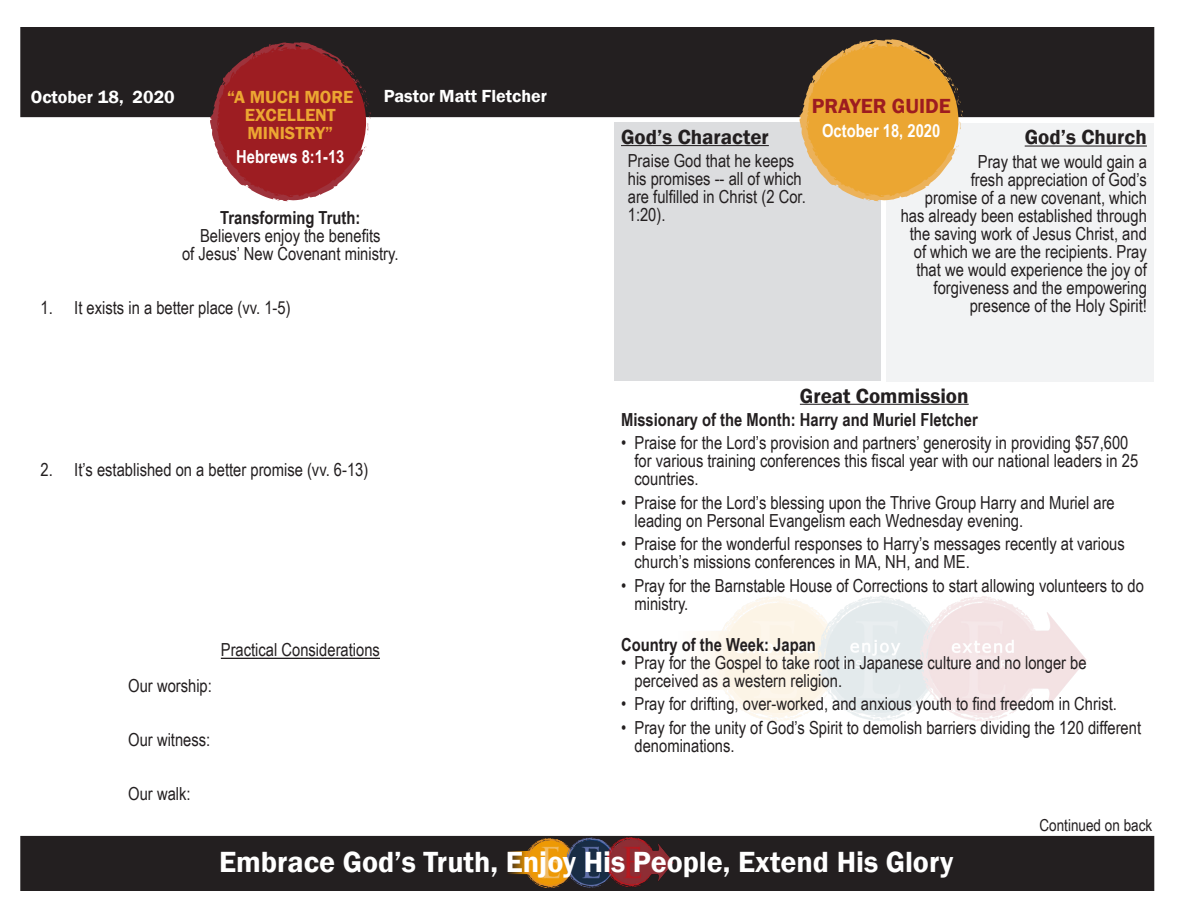
<style>
.page{position:relative;width:1188px;height:918px;background:#fff}
.page>*{position:absolute;margin:0;border:0;box-sizing:border-box;transform-origin:0 0}
.t1{font:600 30px "Franklin Gothic";color:#fff}
.Bulliten_Body_Headin{font:600 21px "Franklin Gothic";color:#231f20}
.Bulliten_Body_Headin-2{font:600 21px "Franklin Gothic";color:#9d1c20}
.Bulliten_Body{font:18px/18px "Arial Narrow";color:#231f20}
.Bulliten_Body_Headin-3{font:700 18px "Arial Narrow";color:#231f20}
.Bulliten_Body-2{font:700 18px "Arial Narrow";color:#231f20}
.Bulliten_Body-3{font:600 18px "Franklin Gothic";color:#fff}
.Bulliten_Body-4{font:600 18px/18px "Franklin Gothic";color:#eca632;text-align:center}
.Bulliten_Body-5{font:700 18px "Arial Narrow";color:#fff}
.Bulliten_Body-6{font:16.5px "Arial Narrow";color:#231f20}
</style>
<div class="page">
<img style="left:706px;top:596px;width:380px;height:126px">
<div style="left:887px;top:123px;width:267px;height:258px;background:#f2f3f4"></div>
<hr style="left:1025px;top:146px;width:122px;height:1px;background:#231f20">
<div style="left:614px;top:123px;width:267px;height:258px;background:#dcdddf"></div>
<hr style="left:621px;top:145px;width:148px;height:1px;background:#231f20">
<div style="left:21px;top:28px;width:1133px;height:88px;background:#231f20"></div>
<div style="left:20px;top:27px;width:1134px;height:90px;border:2px solid #231f20"></div>
<hr style="left:221px;top:658px;width:159px;height:1px;background:#231f20">
<hr style="left:800px;top:404px;width:169px;height:1px;background:#231f20">
<div style="left:21px;top:837px;width:1133px;height:53px;background:#231f20"></div>
<div style="left:20px;top:836px;width:1134px;height:55px;border:2px solid #231f20"></div>
<img style="left:504px;top:835px;width:170px;height:56px">
<svg style="left:209px;top:42px;width:162px;height:159px"></svg>
<svg style="left:799px;top:39px;width:165px;height:162px"></svg>
<p class="Bulliten_Body-3" style="left:31px;top:86px;width:145px">October 18, 2020</p>
<p class="Bulliten_Body-3" style="left:384px;top:85px;width:165px">Pastor Matt Fletcher</p>
<p class="Bulliten_Body-4" style="left:227px;top:89px;width:128px">“A MUCH MORE<br>EXCELLENT<br>MINISTRY”</p>
<p class="Bulliten_Body-5" style="left:236px;top:143px;width:110px">Hebrews 8:1-13</p>
<p class="Bulliten_Body_Headin" style="left:621px;top:124px;width:149px">God’s Character</p>
<p class="Bulliten_Body" style="left:628px;top:151px;width:180px">Praise God that he keeps his promises -- all of which are fulfilled in Christ (2 Cor.</p>
<p class="Bulliten_Body-2" style="left:220px;top:204px;width:142px">Transforming Truth:</p>
<p class="Bulliten_Body" style="left:628px;top:205px;width:39px">1:20).</p>
<p class="Bulliten_Body" style="left:200px;top:226px;width:182px">Believers enjoy the benefits</p>
<p class="Bulliten_Body" style="left:182px;top:244px;width:218px">of Jesus’ New Covenant ministry.</p>
<p class="Bulliten_Body" style="left:41px;top:298px;width:252px">1. It exists in a better place (vv. 1-5)</p>
<p class="Bulliten_Body_Headin-2" style="left:812px;top:94px;width:140px">PRAYER GUIDE</p>
<p class="Bulliten_Body-5" style="left:822px;top:117px;width:120px">October 18, 2020</p>
<p class="Bulliten_Body_Headin" style="left:1025px;top:125px;width:124px">God’s Church</p>
<p class="Bulliten_Body" style="left:901px;top:152px;width:248px;text-align:right">Pray that we would gain a<br>fresh appreciation of God’s<br>promise of a new covenant, which has already been established through the saving work of Jesus Christ, and of which we are the recipients. Pray that we would experience the joy of forgiveness and the empowering presence of the Holy Spirit!</p>
<p class="Bulliten_Body" style="left:41px;top:460px;width:329px">2. It’s established on a better promise (vv. 6-13)</p>
<p class="Bulliten_Body" style="left:128px;top:676px;width:85px">Our worship:</p>
<p class="Bulliten_Body" style="left:128px;top:730px;width:84px">Our witness:</p>
<p class="Bulliten_Body" style="left:221px;top:640px;width:161px">Practical Considerations</p>
<p class="Bulliten_Body" style="left:128px;top:784px;width:64px">Our walk:</p>
<p class="Bulliten_Body_Headin" style="left:800px;top:383px;width:170px">Great Commission</p>
<p class="Bulliten_Body_Headin-3" style="left:621px;top:406px;width:358px">Missionary of the Month: Harry and Muriel Fletcher</p>
<p class="Bulliten_Body" style="left:635px;top:433px;width:505px;text-indent:-14px">• Praise for the Lord’s provision and partners’ generosity in providing $57,600 for various training conferences this fiscal year with our national leaders in 25 countries.</p>
<p class="Bulliten_Body" style="left:635px;top:493px;width:482px;text-indent:-14px">• Praise for the Lord’s blessing upon the Thrive Group Harry and Muriel are leading on Personal Evangelism each Wednesday evening.</p>
<p class="Bulliten_Body" style="left:635px;top:534px;width:492px;text-indent:-14px">• Praise for the wonderful responses to Harry’s messages recently at various church’s missions conferences in MA, NH, and ME.</p>
<p class="Bulliten_Body" style="left:635px;top:576px;width:511px;text-indent:-14px">• Pray for the Barnstable House of Corrections to start allowing volunteers to do ministry.</p>
<p class="Bulliten_Body-2" style="left:621px;top:631px;width:196px">Country of the Week: Japan</p>
<p class="Bulliten_Body" style="left:635px;top:653px;width:454px;text-indent:-14px">• Pray for the Gospel to take root in Japanese culture and no longer be perceived as a western religion.</p>
<p class="Bulliten_Body" style="left:621px;top:694px;width:497px">• Pray for drifting, over-worked, and anxious youth to find freedom in Christ.</p>
<p class="Bulliten_Body" style="left:635px;top:718px;width:508px;text-indent:-14px">• Pray for the unity of God’s Spirit to demolish barriers dividing the 120 different denominations.</p>
<p class="Bulliten_Body-6" style="left:1040px;top:813px;width:114px">Continued on back</p>
<p class="t1" style="left:219px;top:843px;width:736px">Embrace God’s Truth, Enjoy His People, Extend His Glory</p>
</div>
